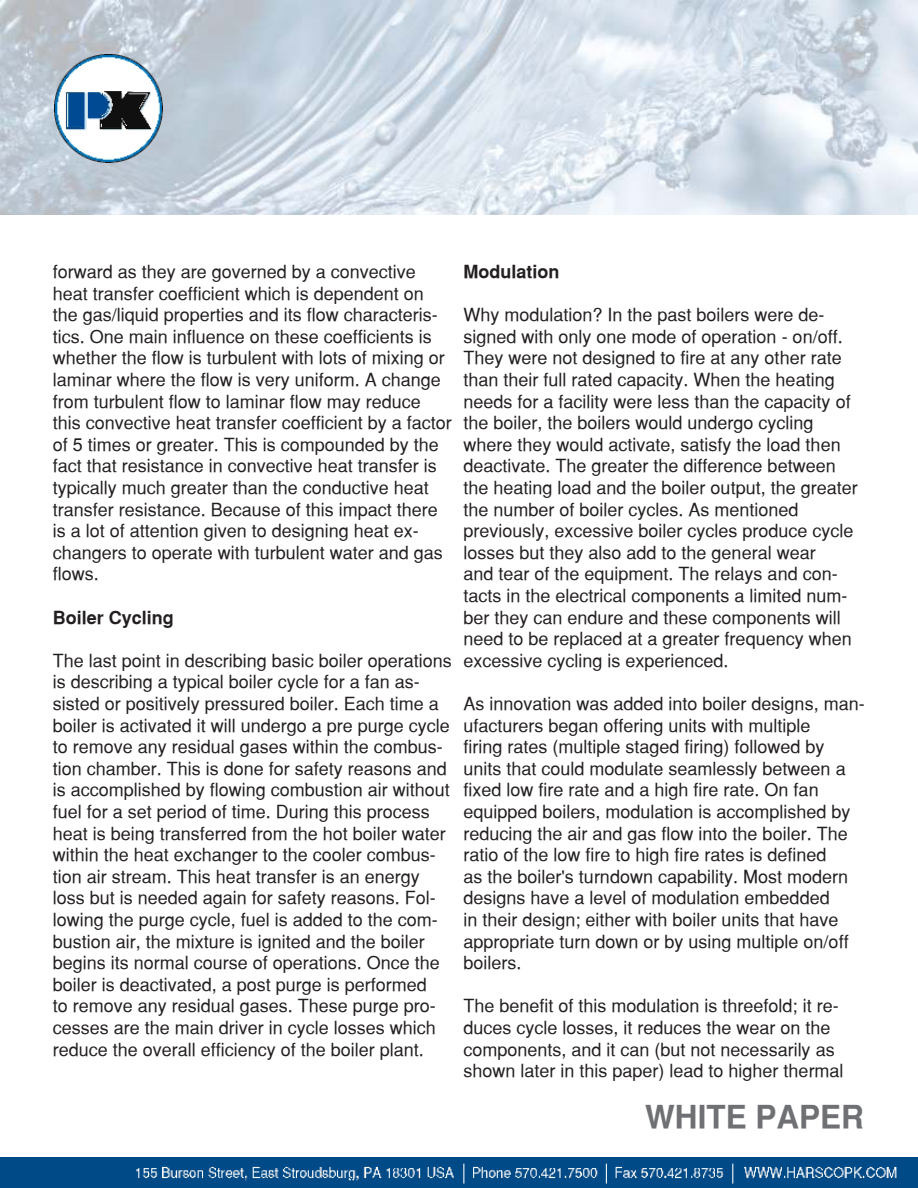
<style>
.page{position:relative;width:918px;height:1188px;background:#fff}
.page>*{position:absolute;margin:0;border:0;box-sizing:border-box;transform-origin:0 0}
.t1{font:700 31.5px "Sans Serif";color:#6f7073}
.t2{font:18px/21.6px "Sans Serif";color:#231f20}
.t3{font:700 18px "Sans Serif";color:#231f20}
</style>
<div class="page">
<img style="left:0;top:0;width:918px;height:214px">
<img style="left:54px;top:54px;width:108px;height:108px">
<img style="left:0;top:1158px;width:918px;height:30px">
<p class="t2" style="left:53px;top:261px;width:401px">forward as they are governed by a convective heat transfer coefficient which is dependent on the gas/liquid properties and its flow characteris&shy;tics. One main influence on these coefficients is whether the flow is turbulent with lots of mixing or laminar where the flow is very uniform. A change from turbulent flow to laminar flow may reduce this convective heat transfer coefficient by a factor of 5 times or greater. This is compounded by the fact that resistance in convective heat transfer is typically much greater than the conductive heat transfer resistance. Because of this impact there is a lot of attention given to designing heat ex&shy;changers to operate with turbulent water and gas flows.</p>
<p class="t3" style="left:53px;top:607px;width:123px">Boiler Cycling</p>
<p class="t2" style="left:53px;top:649px;width:401px">The last point in describing basic boiler operations is describing a typical boiler cycle for a fan as&shy;sisted or positively pressured boiler. Each time a boiler is activated it will undergo a pre purge cycle to remove any residual gases within the combus&shy;tion chamber. This is done for safety reasons and is accomplished by flowing combustion air without fuel for a set period of time. During this process heat is being transferred from the hot boiler water within the heat exchanger to the cooler combus&shy;tion air stream. This heat transfer is an energy loss but is needed again for safety reasons. Fol&shy;lowing the purge cycle, fuel is added to the com&shy;bustion air, the mixture is ignited and the boiler begins its normal course of operations. Once the boiler is deactivated, a post purge is performed<br>to remove any residual gases. These purge pro&shy;cesses are the main driver in cycle losses which reduce the overall efficiency of the boiler plant.</p>
<p class="t3" style="left:464px;top:261px;width:97px">Modulation</p>
<p class="t2" style="left:464px;top:304px;width:396px">Why modulation? In the past boilers were de&shy;signed with only one mode of operation - on/off.<br>They were not designed to fire at any other rate than their full rated capacity. When the heating needs for a facility were less than the capacity of the boiler, the boilers would undergo cycling where they would activate, satisfy the load then deactivate. The greater the difference between the heating load and the boiler output, the greater the number of boiler cycles. As mentioned previously, excessive boiler cycles produce cycle losses but they also add to the general wear<br>and tear of the equipment. The relays and con&shy;tacts in the electrical components a limited num&shy;ber they can endure and these components will need to be replaced at a greater frequency when excessive cycling is experienced.</p>
<p class="t2" style="left:464px;top:693px;width:403px">As innovation was added into boiler designs, man&shy;ufacturers began offering units with multiple<br>firing rates (multiple staged firing) followed by units that could modulate seamlessly between a fixed low fire rate and a high fire rate. On fan equipped boilers, modulation is accomplished by reducing the air and gas flow into the boiler. The ratio of the low fire to high fire rates is defined<br>as the boiler's turndown capability. Most modern designs have a level of modulation embedded<br>in their design; either with boiler units that have appropriate turn down or by using multiple on/off boilers.</p>
<p class="t2" style="left:464px;top:995px;width:382px">The benefit of this modulation is threefold; it re&shy;duces cycle losses, it reduces the wear on the components, and it can (but not necessarily as shown later in this paper) lead to higher thermal</p>
<h1 class="t1" style="left:645px;top:1098px;width:220px">WHITE PAPER</h1>
</div>
